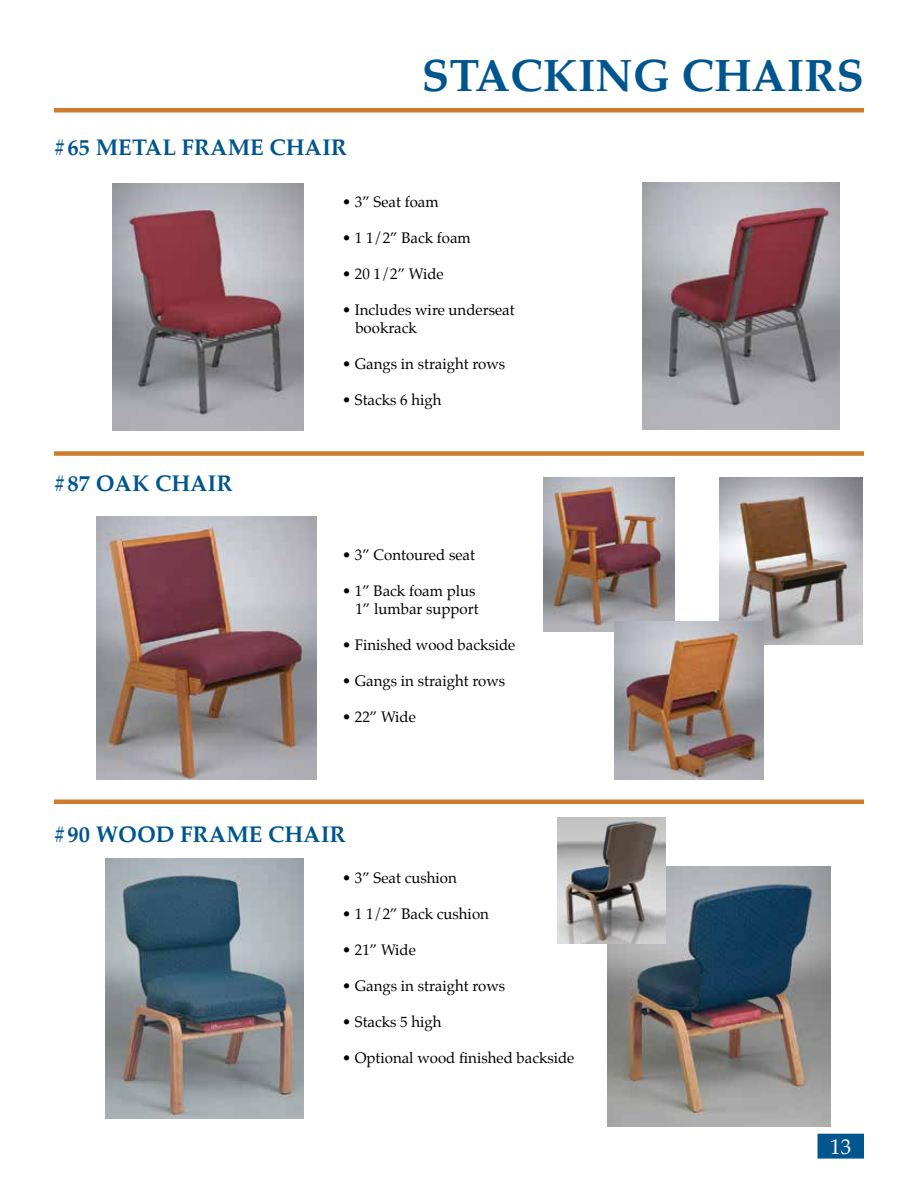
<style>
.page{position:relative;width:918px;height:1188px;background:#fff}
.page>*{position:absolute;margin:0;border:0;box-sizing:border-box;transform-origin:0 0}
.t1{font:700 45px "Palatino";color:#00558f}
.t2{font:700 22.5px "Palatino";color:#00558f}
.t3{font:21px "Palatino";color:#fff}
.t4{font:15px/18px "Palatino";color:#000}
</style>
<div class="page">
<div style="left:818px;top:1134px;width:46px;height:25px;background:#00558f;border:2px solid #00558f"></div>
<hr style="left:54px;top:108px;width:810px;height:4px;background:#ce7b2d">
<div style="left:54px;top:451px;width:810px;height:5px;background:#ce7b2d"></div>
<hr style="left:54px;top:800px;width:810px;height:4px;background:#ce7b2d">
<img style="left:642px;top:183px;width:197px;height:247px">
<img style="left:113px;top:183px;width:190px;height:247px">
<img style="left:106px;top:858px;width:198px;height:260px">
<img style="left:608px;top:866px;width:222px;height:260px">
<img style="left:543px;top:477px;width:132px;height:155px">
<img style="left:719px;top:477px;width:143px;height:167px">
<img style="left:96px;top:517px;width:221px;height:262px">
<img style="left:614px;top:621px;width:149px;height:159px">
<img style="left:558px;top:817px;width:107px;height:127px">
<h2 class="t2" style="left:54px;top:128px;width:295px">#65 METAL FRAME CHAIR</h2>
<h1 class="t1" style="left:422px;top:37px;width:444px">STACKING CHAIRS</h1>
<h2 class="t2" style="left:54px;top:464px;width:180px">#87 OAK CHAIR</h2>
<p class="t4" style="left:342px;top:193px;width:98px">• 3” Seat foam</p>
<p class="t4" style="left:342px;top:229px;width:130px">• 1 1/2” Back foam</p>
<p class="t4" style="left:342px;top:265px;width:103px">• 20 1/2” Wide</p>
<p class="t4" style="left:355px;top:301px;width:161px;text-indent:-13px">• Includes wire underseat bookrack</p>
<p class="t4" style="left:342px;top:355px;width:165px">• Gangs in straight rows</p>
<p class="t4" style="left:342px;top:391px;width:101px">• Stacks 6 high</p>
<p class="t4" style="left:342px;top:546px;width:134px">• 3” Contoured seat</p>
<p class="t4" style="left:342px;top:582px;width:138px;text-align:right">• 1” Back foam plus<br>1” lumbar support</p>
<p class="t4" style="left:342px;top:636px;width:175px">• Finished wood backside</p>
<p class="t4" style="left:342px;top:672px;width:165px">• Gangs in straight rows</p>
<p class="t4" style="left:342px;top:708px;width:75px">• 22” Wide</p>
<h2 class="t2" style="left:54px;top:815px;width:293px">#90 WOOD FRAME CHAIR</h2>
<p class="t4" style="left:342px;top:869px;width:116px">• 3” Seat cushion</p>
<p class="t4" style="left:342px;top:905px;width:148px">• 1 1/2” Back cushion</p>
<p class="t4" style="left:342px;top:941px;width:75px">• 21” Wide</p>
<p class="t4" style="left:342px;top:977px;width:165px">• Gangs in straight rows</p>
<p class="t4" style="left:342px;top:1013px;width:101px">• Stacks 5 high</p>
<p class="t4" style="left:342px;top:1049px;width:234px">• Optional wood finished backside</p>
<h3 class="t3" style="left:830px;top:1129px;width:22px">13</h3>
</div>
